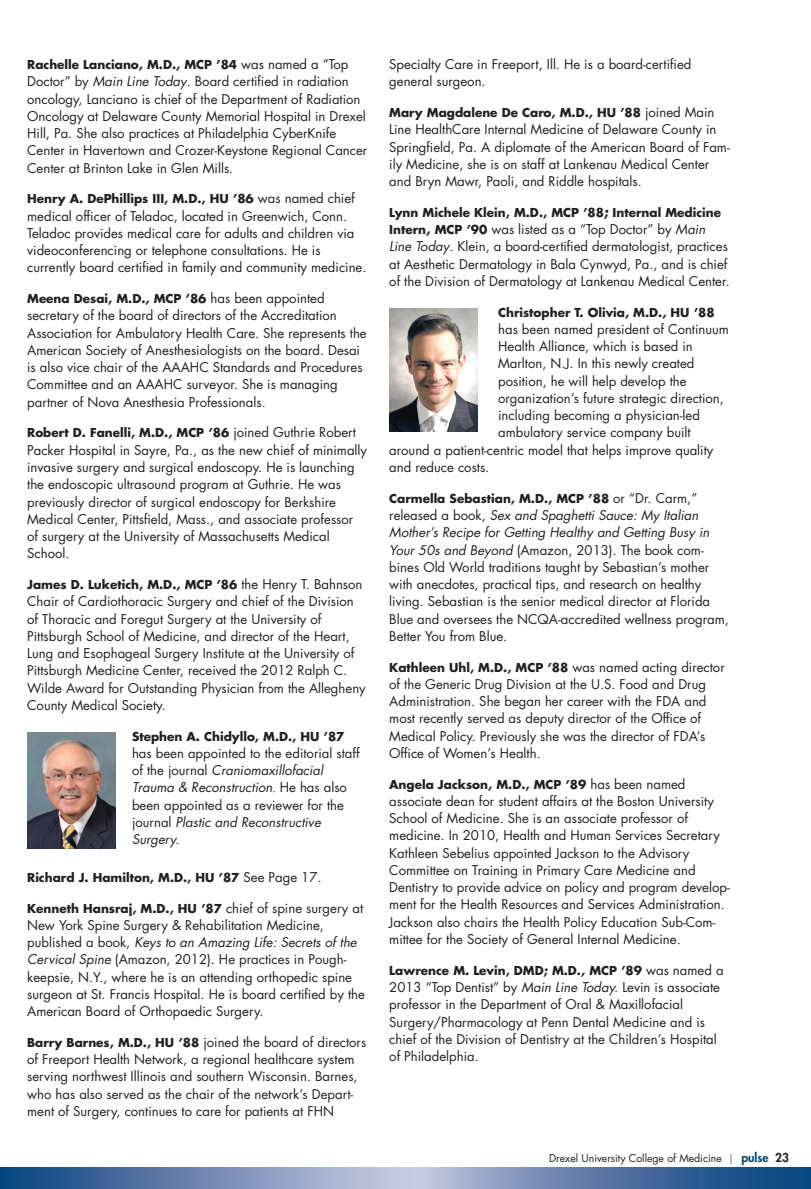
<style>
.page{position:relative;width:811px;height:1189px;background:#fff}
.page>*{position:absolute;margin:0;border:0;box-sizing:border-box;transform-origin:0 0}
.t1{font:13.2px/17.2px "Futura";color:#231f20}
.t2{font:700 12px "Futura";color:#231f20}
.t3{font:10.5px "Futura";color:#231f20}
.s1{font-weight:400;font-size:13.2px}
.s2{font-style:italic}
.s3{font-family:"Times New Roman"}
.s4{font-weight:700;font-size:12px}
.s5{font-size:13.2px}
.s6{font-weight:700}
.s7{font-family:"Miller Text"}
.s8{font-weight:800;font-size:12px;color:#01427c}
.s9{font-weight:800;font-size:12px}
</style>
<div class="page">
<svg style="left:1px;top:1167px;width:809px;height:21px;background:#6481ad"></svg>
<img style="left:27px;top:732px;width:89px;height:116px">
<img style="left:389px;top:308px;width:89px;height:123px">
<svg style="left:0;top:1167px;width:1px;height:22px"></svg>
<p class="t2" style="left:27px;top:56px;width:323px">Rachelle Lanciano, M.D., MCP ’84 <span class="s1">was named a “Top</span></p>
<p class="t1" style="left:27px;top:73px;width:341px">Doctor” by <span class="s2">Main Line Today</span>. Board certified in radiation oncology, Lanciano is chief of the Department of Radiation Oncology at Delaware County Memorial Hospital in Drexel Hill, Pa. She also practices at Philadelphia CyberKnife Center in Havertown and Crozer-Keystone Regional Cancer Center at Brinton Lake in Glen Mills.</p>
<p class="t2" style="left:27px;top:190px;width:329px">Henry A. DePhillips III, M.D., HU ’86 <span class="s1">was named chief</span></p>
<p class="t1" style="left:27px;top:207px;width:341px">medical officer of Teladoc, located in Greenwich, Conn.<br>Teladoc provides medical care for adults and children via videoconferencing or telephone consultations. He is currently board certified in family and community medicine.</p>
<p class="t2" style="left:27px;top:290px;width:299px">Meena Desai, M.D., MCP ’86 <span class="s1">has been appointed</span></p>
<p class="t1" style="left:27px;top:307px;width:341px">secretary of the board of directors of the Accreditation Association for Ambulatory Health Care. She represents the American Society of Anesthesiologists on the board. Desai is also vice chair of the AAAHC Standards and Procedures Committee and an AAAHC surveyor. She is managing partner of Nova Anesthesia Professionals.</p>
<p class="t2" style="left:27px;top:424px;width:330px">Robert D. Fanelli, M.D., MCP ’86 <span class="s1">joined Guthrie Robert</span></p>
<p class="t1" style="left:27px;top:441px;width:341px">Packer Hospital in Sayre, Pa., as the new chief of minimally invasive surgery and surgical endoscopy. He is launching the endoscopic ultrasound program at Guthrie. He was previously director of surgical endoscopy for Berkshire Medical Center, Pittsfield, Mass., and associate professor of surgery at the University of Massachusetts Medical School.</p>
<p class="t2" style="left:27px;top:576px;width:337px">James D. Luketich, M.D., MCP ’86 <span class="s1">the Henry T. Bahnson</span></p>
<p class="t1" style="left:27px;top:592px;width:340px">Chair of Cardiothoracic Surgery and chief of the Division of Thoracic and Foregut Surgery at the University of Pittsburgh School of Medicine, and director of the Heart, Lung and Esophageal Surgery Institute at the University of Pittsburgh Medicine Center, received the 2012 Ralph C.<br>Wilde Award for Outstanding Physician from the Allegheny County Medical Society.</p>
<p class="t2" style="left:132px;top:727px;width:214px">Stephen A. Chidyllo, M.D., HU ’87</p>
<p class="t1" style="left:132px;top:744px;width:229px">has been appointed to the editorial staff of the journal <span class="s2">Craniomaxillofacial<br>Trauma &amp; Reconstruction</span><span class="s3">.</span> He has also been appointed as a reviewer for the journal <span class="s2">Plastic and Reconstructive<br>Surgery.</span></p>
<p class="t2" style="left:27px;top:868px;width:296px">Richard J. Hamilton, M.D., HU ’87 <span class="s1">See Page 17.</span></p>
<p class="t2" style="left:27px;top:899px;width:337px">Kenneth Hansraj, M.D., HU ’87 <span class="s1">chief of spine surgery at</span></p>
<p class="t1" style="left:27px;top:916px;width:339px">New York Spine Surgery &amp; Rehabilitation Medicine, published a book, <span class="s2">Keys to an Amazing Life: Secrets of the Cervical Spine</span> (Amazon, 2012). He practices in Pough&shy;keepsie, N.Y., where he is an attending orthopedic spine surgeon at St. Francis Hospital. He is board certified by the American Board of Orthopaedic Surgery.</p>
<p class="t1" style="left:27px;top:1033px;width:340px"><span class="s4">Barry Barnes, M.D., HU ’88</span> joined the board of directors of Freeport Health Network, a regional healthcare system serving northwest Illinois and southern Wisconsin. Barnes, who has also served as the chair of the network’s Depart&shy;ment of Surgery, continues to care for patients at FHN</p>
<p class="t1" style="left:389px;top:55px;width:303px">Specialty Care in Freeport, Ill. He is a board-certified general surgeon.</p>
<p class="t2" style="left:389px;top:104px;width:326px">Mary Magdalene De Caro, M.D., HU ’88 <span class="s1">joined Main</span></p>
<p class="t1" style="left:389px;top:121px;width:342px">Line HealthCare Internal Medicine of Delaware County in Springfield, Pa. A diplomate of the American Board of Fam&shy;ily Medicine, she is on staff at Lankenau Medical Center and Bryn Mawr, Paoli, and Riddle hospitals.</p>
<p class="t2" style="left:389px;top:204px;width:333px">Lynn Michele Klein, M.D., MCP ’88<span class="s5">;</span> Internal Medicine</p>
<p class="t1" style="left:389px;top:220px;width:342px"><span class="s4">Intern</span><span class="s6">,</span> <span class="s4">MCP ’90</span> was listed as a “Top Doctor” by <span class="s2">Main Line Today</span>. Klein, a board-certified dermatologist, practices at Aesthetic Dermatology in Bala Cynwyd, Pa., and is chief of the Division of Dermatology at Lankenau Medical Center.</p>
<p class="t2" style="left:498px;top:304px;width:218px">Christopher T. Olivia, M.D., HU ’88</p>
<p class="t1" style="left:498px;top:320px;width:232px">has been named president of Continuum</p>
<p class="t1" style="left:498px;top:337px;width:196px">Health Alliance, which is based in</p>
<p class="t1" style="left:498px;top:355px;width:198px">Marlton, N.J. In this newly created</p>
<p class="t1" style="left:498px;top:372px;width:190px">position, he will help develop the</p>
<p class="t1" style="left:498px;top:389px;width:227px">organization’s future strategic direction,</p>
<p class="t1" style="left:498px;top:406px;width:203px">including becoming a physician-led</p>
<p class="t1" style="left:498px;top:424px;width:194px">ambulatory service company built</p>
<p class="t1" style="left:389px;top:441px;width:325px">around a patient-centric model that helps improve quality</p>
<p class="t1" style="left:389px;top:458px;width:102px">and reduce costs.</p>
<p class="t2" style="left:389px;top:490px;width:309px">Carmella Sebastian, M.D., MCP ’88 <span class="s1">or “Dr. Carm,”</span></p>
<p class="t1" style="left:389px;top:506px;width:341px">released a book, <span class="s2">Sex and Spaghetti Sauce: My Italian Mother’s Recipe for Getting Healthy and Getting Busy in Your 50s and Beyond</span> (Amazon, 2013). The book com&shy;bines Old World traditions taught by Sebastian’s mother with anecdotes, practical tips, and research on healthy living. Sebastian is the senior medical director at Florida Blue and oversees the NCQA-accredited wellness program, Better You from Blue.</p>
<p class="t2" style="left:389px;top:658px;width:337px">Kathleen Uhl, M.D., MCP ’88 <span class="s1">was named acting director</span></p>
<p class="t1" style="left:389px;top:675px;width:319px">of the Generic Drug Division at the U.S. Food and Drug Administration. She began her career with the FDA and most recently served as deputy director of the Office of Medical Policy. Previously she was the director of FDA’s Office of Women’s Health.</p>
<p class="t2" style="left:389px;top:775px;width:297px">Angela Jackson, M.D., MCP ’89 <span class="s1">has been named</span></p>
<p class="t1" style="left:389px;top:792px;width:342px">associate dean for student affairs at the Boston University School of Medicine. She is an associate professor of medicine. In 2010, Health and Human Services Secretary Kathleen Sebelius appointed Jackson to the Advisory Committee on Training in Primary Care Medicine and Dentistry to provide advice on policy and program develop&shy;ment for the Health Resources and Services Administration.<br>Jackson also chairs the Health Policy Education Sub-Com&shy;mittee for the Society of General Internal Medicine.</p>
<p class="t2" style="left:389px;top:961px;width:336px">Lawrence M. Levin, DMD; M.D., MCP ’89 <span class="s1">was named a</span></p>
<p class="t1" style="left:389px;top:978px;width:332px">2013 “Top Dentist” by <span class="s2">Main Line Today.</span> Levin is associate professor in the Department of Oral &amp; Maxillofacial Surgery/Pharmacology at Penn Dental Medicine and is chief of the Division of Dentistry at the Children’s Hospital of Philadelphia.</p>
<p class="t3" style="left:549px;top:1151px;width:241px">Drexel University College of Medicine <span class="s7">|</span> <span class="s8">pulse</span> <span class="s9">23</span></p>
</div>
